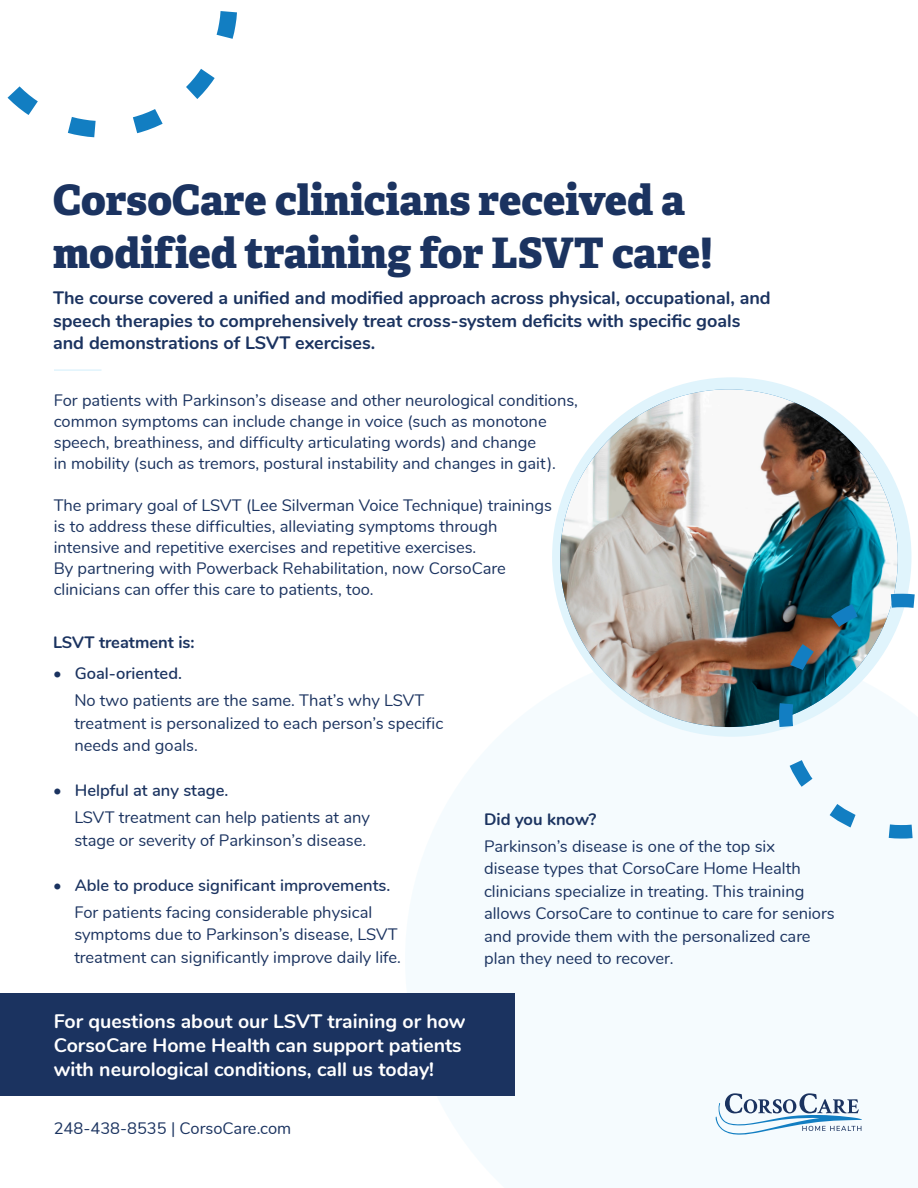
<style>
.page{position:relative;width:918px;height:1188px;background:#fff}
.page>*{position:absolute;margin:0;border:0;box-sizing:border-box;transform-origin:0 0}
.t1{font:800 42px "Adelle Basic";color:#1b3360}
.t2{font:700 19.5px/24px "Nunito";color:#fff}
.t3{font:700 18px/22.5px "Nunito";color:#1b3360}
.t4{font:16.5px/22.5px "Nunito";color:#1b3360}
.t5{font:600 16.5px "Nunito";color:#1b3360}
.t6{font:700 16.5px "Nunito";color:#1b3360}
</style>
<div class="page">
<div style="left:0;top:993px;width:514px;height:103px;background:#1b3360"></div>
<svg style="left:7px;top:11px;width:230px;height:127px"></svg>
<hr style="left:54px;top:369px;width:48px;height:2px;background:#e0f4fc">
<div style="left:552px;top:377px;width:360px;height:360px;background:#e0f4fc;border-radius:50%"></div>
<img style="left:560px;top:389px;width:338px;height:338px;border-radius:169px">
<svg style="left:716px;top:1093px;width:146px;height:42px"></svg>
<svg style="left:772px;top:587px;width:143px;height:252px"></svg>
<p class="t1" style="left:53px;top:173px;width:634px">CorsoCare clinicians received a</p>
<p class="t1" style="left:53px;top:226px;width:661px">modified training for LSVT care!</p>
<p class="t3" style="left:53px;top:286px;width:719px">The course covered a unified and modified approach across physical, occupational, and speech therapies to comprehensively treat cross-system deficits with specific goals and demonstrations of LSVT exercises.</p>
<p class="t4" style="left:54px;top:389px;width:526px;line-height:21px">For patients with Parkinson’s disease and other neurological conditions, common symptoms can include change in voice (such as monotone speech, breathiness, and difficulty articulating words) and change</p>
<p class="t4" style="left:54px;top:451px;width:504px">in mobility (such as tremors, postural instability and changes in gait).</p>
<p class="t4" style="left:54px;top:493px;width:500px">The primary goal of LSVT (Lee Silverman Voice Technique) trainings</p>
<p class="t4" style="left:54px;top:514px;width:445px">is to address these difficulties, alleviating symptoms through</p>
<p class="t4" style="left:54px;top:535px;width:424px">intensive and repetitive exercises and repetitive exercises.</p>
<p class="t4" style="left:54px;top:556px;width:454px">By partnering with Powerback Rehabilitation, now CorsoCare</p>
<p class="t4" style="left:54px;top:577px;width:321px">clinicians can offer this care to patients, too.</p>
<p class="t6" style="left:53px;top:630px;width:143px">LSVT treatment is:</p>
<p class="t5" style="left:53px;top:661px;width:130px">• Goal-oriented.</p>
<p class="t4" style="left:74px;top:688px;width:370px">No two patients are the same. That’s why LSVT treatment is personalized to each person’s specific needs and goals.</p>
<p class="t5" style="left:53px;top:778px;width:177px">• Helpful at any stage.</p>
<p class="t4" style="left:74px;top:805px;width:297px">LSVT treatment can help patients at any</p>
<p class="t4" style="left:74px;top:828px;width:293px">stage or severity of Parkinson’s disease.</p>
<p class="t5" style="left:53px;top:873px;width:339px">• Able to produce significant improvements.</p>
<p class="t4" style="left:74px;top:900px;width:328px">For patients facing considerable physical symptoms due to Parkinson’s disease, LSVT treatment can significantly improve daily life.</p>
<p class="t2" style="left:54px;top:1008px;width:413px">For questions about our LSVT training or how<br>CorsoCare Home Health can support patients with neurological conditions, call us today!</p>
<p class="t4" style="left:54px;top:1116px;width:239px">248-438-8535 | CorsoCare.com</p>
<p class="t6" style="left:484px;top:807px;width:114px">Did you know?</p>
<p class="t4" style="left:484px;top:834px;width:292px">Parkinson’s disease is one of the top six</p>
<p class="t4" style="left:484px;top:856px;width:318px">disease types that CorsoCare Home Health</p>
<p class="t4" style="left:484px;top:879px;width:322px">clinicians specialize in treating. This training</p>
<p class="t4" style="left:484px;top:901px;width:352px">allows CorsoCare to continue to care for seniors</p>
<p class="t4" style="left:484px;top:924px;width:328px">and provide them with the personalized care</p>
<p class="t4" style="left:484px;top:946px;width:191px">plan they need to recover.</p>
</div>
